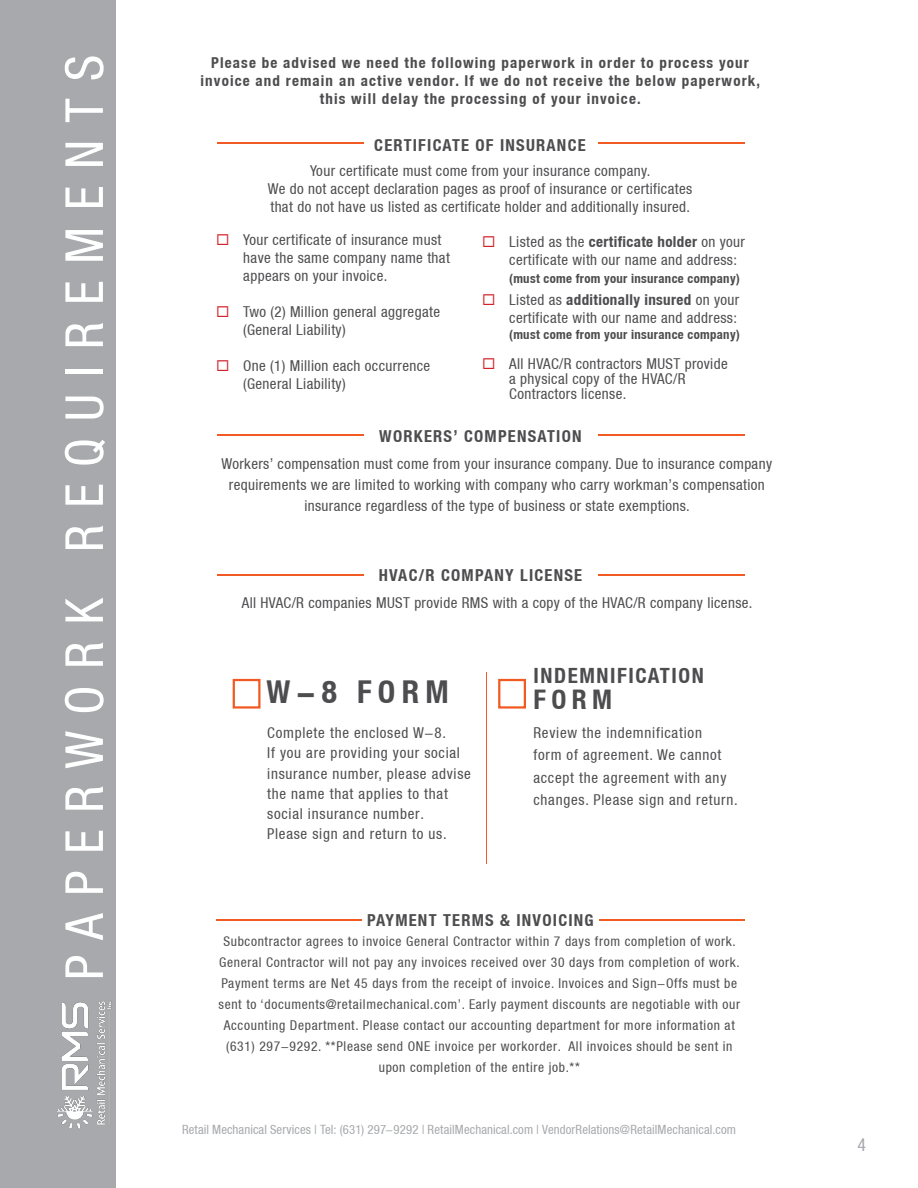
<style>
.page{position:relative;width:918px;height:1188px;background:#fff}
.page>*{position:absolute;margin:0;border:0;box-sizing:border-box;transform-origin:0 0}
.t1{font:condensed 52.5px "Helvetica Neue LT";letter-spacing:.32em;color:#fff}
.t2{font:700 condensed 31.5px "Helvetica Neue LT";color:#4d4d4f}
.t3{font:700 condensed 27px "Helvetica Neue LT";color:#4d4d4f}
.t4{font:700 condensed 21px "Helvetica Neue LT";letter-spacing:.075em;color:#4d4d4f}
.t5{font:condensed 18px "Helvetica Neue LT";color:#a7a9ac}
.t6{font:700 condensed 16.5px "Helvetica Neue LT";letter-spacing:.075em;color:#4d4d4f}
.t7{font:condensed 15px/18px "Helvetica Neue LT";letter-spacing:.025em;color:#4d4d4f}
.t8{font:condensed 15px/20.2px "Helvetica Neue LT";letter-spacing:.05em;color:#4d4d4f}
.t9{font:700 condensed 15px/18px "Helvetica Neue LT";letter-spacing:.075em;color:#4d4d4f;text-align:center}
.t10{font:condensed 13.5px/21px "Helvetica Neue LT";letter-spacing:.05em;color:#4d4d4f;text-align:center}
.t11{font:condensed 12.75px "Helvetica Neue LT";letter-spacing:.01em;color:#a7a9ac}
.t12{font:700 condensed 12.75px "Helvetica Neue LT";letter-spacing:.025em;color:#4d4d4f}
.s1{font-family:"Fn T Basic Shapes 1";font-stretch:normal;color:#d2232a}
.s2{font-weight:700}
</style>
<div class="page">
<div style="left:0;top:0;width:116px;height:1188px;background:#a7a9ac"></div>
<hr style="left:217px;top:435px;width:147px;height:1px;background:#f15a22">
<hr style="left:598px;top:435px;width:147px;height:1px;background:#f15a22">
<hr style="left:217px;top:574px;width:147px;height:1px;background:#f15a22">
<hr style="left:598px;top:574px;width:147px;height:1px;background:#f15a22">
<hr style="left:217px;top:142px;width:147px;height:2px;background:#f15a22">
<hr style="left:598px;top:142px;width:147px;height:2px;background:#f15a22">
<hr style="left:217px;top:919px;width:145px;height:2px;background:#f15a22">
<hr style="left:599px;top:919px;width:146px;height:2px;background:#f15a22">
<img style="left:57px;top:1001px;width:55px;height:128px">
<hr style="left:486px;top:672px;width:1px;height:192px;background:#f15a22">
<div style="left:498px;top:679px;width:28px;height:30px;border:2px solid #f15a22"></div>
<div style="left:233px;top:679px;width:28px;height:30px;border:2px solid #f15a22"></div>
<h1 class="t1" style="left:54px;top:980px;width:927px;rotate:-90deg">PAPERWORK REQUIREMENTS</h1>
<p class="t9" style="left:201px;top:54px;width:561px">Please be advised we need the following paperwork in order to process your invoice and remain an active vendor. If we do not receive the below paperwork, this will delay the processing of your invoice.</p>
<p class="t6" style="left:374px;top:135px;width:213px">CERTIFICATE OF INSURANCE</p>
<p class="t7" style="left:268px;top:162px;width:426px;text-align:center">Your certificate must come from your insurance company.<br>We do not accept declaration pages as proof of insurance or certificates that do not have us listed as certificate holder and additionally insured.</p>
<p class="t7" style="left:243px;top:231px;width:208px;text-indent:-27px"><span class="s1">/</span> Your certificate of insurance must have the same company name that appears on your invoice.</p>
<p class="t7" style="left:243px;top:303px;width:198px;text-indent:-27px"><span class="s1">/</span> Two (2) Million general aggregate (General Liability)</p>
<p class="t7" style="left:243px;top:357px;width:189px;text-indent:-27px"><span class="s1">/</span> One (1) Million each occurrence (General Liability)</p>
<p class="t7" style="left:509px;top:232px;width:237px;text-indent:-27px"><span class="s1">/</span> Listed as the <span class="s2">certificate holder</span> on your certificate with our name and address:</p>
<p class="t12" style="left:509px;top:270px;width:232px">(must come from your insurance company)</p>
<p class="t7" style="left:482px;top:291px;width:259px;text-align:right"><span class="s1">/</span> Listed as <span class="s2">additionally insured</span> on your certificate with our name and address:</p>
<p class="t12" style="left:509px;top:326px;width:232px">(must come from your insurance company)</p>
<p class="t7" style="left:509px;top:356px;width:220px;line-height:15px;text-indent:-27px"><span class="s1">/</span> All HVAC/R contractors MUST provide a physical copy of the HVAC/R<br>Contractors license.</p>
<p class="t6" style="left:379px;top:426px;width:204px">WORKERS’ COMPENSATION</p>
<p class="t7" style="left:222px;top:453px;width:552px;line-height:21px;text-align:center">Workers’ compensation must come from your insurance company. Due to insurance company requirements we are limited to working with company who carry workman’s compensation insurance regardless of the type of business or state exemptions.</p>
<p class="t6" style="left:379px;top:565px;width:205px">HVAC/R COMPANY LICENSE</p>
<p class="t7" style="left:242px;top:593px;width:512px">All HVAC/R companies MUST provide RMS with a copy of the HVAC/R company license.</p>
<h3 class="t4" style="left:533px;top:663px;width:172px">INDEMNIFICATION</h3>
<h2 class="t2" style="left:266px;top:673px;width:184px">W-8 FORM</h2>
<h3 class="t3" style="left:533px;top:683px;width:80px">FORM</h3>
<p class="t8" style="left:267px;top:723px;width:205px">Complete the enclosed W-8.<br>If you are providing your social insurance number, please advise the name that applies to that social insurance number.<br>Please sign and return to us.</p>
<p class="t8" style="left:533px;top:721px;width:206px;line-height:22.5px">Review the indemnification<br>form of agreement. We cannot accept the agreement with any changes. Please sign and return.</p>
<p class="t6" style="left:367px;top:910px;width:228px">PAYMENT TERMS &amp; INVOICING</p>
<p class="t10" style="left:219px;top:930px;width:523px">Subcontractor agrees to invoice General Contractor within 7 days from completion of work.<br>General Contractor will not pay any invoices received over 30 days from completion of work.<br>Payment terms are Net 45 days from the receipt of invoice. Invoices and Sign-Offs must be sent to ‘documents@retailmechanical.com’. Early payment discounts are negotiable with our Accounting Department. Please contact our accounting department for more information at (631) 297-9292. **Please send ONE invoice per workorder. All invoices should be sent in upon completion of the entire job.**</p>
<p class="t11" style="left:182px;top:1122px;width:555px">Retail Mechanical Services | Tel: (631) 297-9292 | RetailMechanical.com | VendorRelations@RetailMechanical.com</p>
<p class="t5" style="left:858px;top:1134px;width:10px">4</p>
</div>
